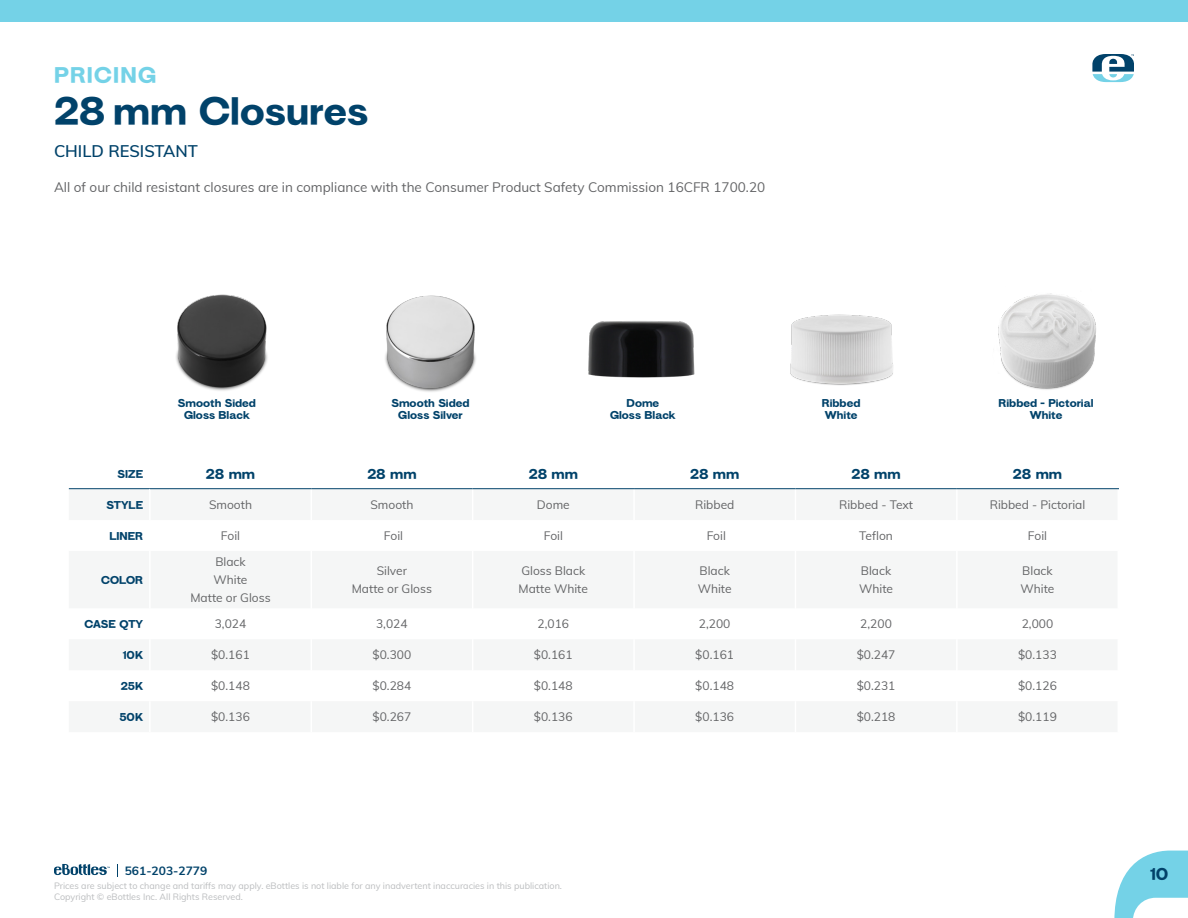
<style>
.page{position:relative;width:1188px;height:918px;background:#fff}
.page>*{position:absolute;margin:0;border:0;box-sizing:border-box;transform-origin:0 0}
.t1{font:42px "BN Times Gothic";color:#01426a}
.t2{font:24px "BN Times Gothic";letter-spacing:.05em;color:#74d2e7}
.t3{font:18px "BN Times Gothic";color:#01426a}
.t4{font:600 16.5px "Muli";color:#01426a}
.t5{font:15px "BN Times Gothic";letter-spacing:-.005em;color:#01426a}
.t6{font:13.5px "Muli";color:#636466}
.t7{font:12px/17.7px "Muli";color:#636466}
.t8{font:12px/12px "BN Times Gothic";color:#01426a;text-align:center}
.t9{font:700 12px "Muli";color:#01426a}
.t10{font:9px/10.5px "Muli";color:#bbbdbf}
</style>
<div class="page">
<svg style="left:1114px;top:851px;width:74px;height:67px"></svg>
<svg style="left:54px;top:864px;width:56px;height:11px"></svg>
<svg style="left:1092px;top:54px;width:42px;height:28px"></svg>
<svg style="left:117px;top:864px;width:1px;height:13px"></svg>
<div style="left:0;top:0;width:1188px;height:22px;background:#74d2e7"></div>
<img style="left:790px;top:314px;width:103px;height:71px">
<svg style="left:69px;top:489px;width:80px;height:1px"></svg>
<svg style="left:151px;top:489px;width:967px;height:1px"></svg>
<hr style="left:311px;top:489px;width:1px;height:31px;background:#fff">
<hr style="left:472px;top:489px;width:1px;height:31px;background:#fff">
<hr style="left:633px;top:489px;width:2px;height:31px;background:#fff">
<hr style="left:795px;top:489px;width:1px;height:31px;background:#fff">
<hr style="left:956px;top:489px;width:2px;height:31px;background:#fff">
<hr style="left:69px;top:488px;width:81px;height:1px;background:#01426a">
<hr style="left:150px;top:488px;width:161px;height:1px;background:#01426a">
<hr style="left:311px;top:488px;width:162px;height:1px;background:#01426a">
<hr style="left:473px;top:488px;width:161px;height:1px;background:#01426a">
<hr style="left:634px;top:488px;width:161px;height:1px;background:#01426a">
<hr style="left:795px;top:488px;width:162px;height:1px;background:#01426a">
<hr style="left:957px;top:488px;width:162px;height:1px;background:#01426a">
<img style="left:176px;top:294px;width:92px;height:97px">
<img style="left:385px;top:295px;width:91px;height:97px">
<img style="left:998px;top:293px;width:98px;height:97px">
<img style="left:588px;top:321px;width:107px;height:57px">
<h2 class="t2" style="left:54px;top:62px;width:104px">PRICING</h2>
<h1 class="t1" style="left:54px;top:89px;width:316px">28 mm Closures</h1>
<h3 class="t4" style="left:54px;top:139px;width:145px">CHILD RESISTANT</h3>
<p class="t6" style="left:54px;top:177px;width:713px">All of our child resistant closures are in compliance with the Consumer Product Safety Commission 16CFR 1700.20</p>
<p class="t8" style="left:178px;top:397px;width:80px">Smooth Sided<br>Gloss Black</p>
<p class="t8" style="left:392px;top:397px;width:80px">Smooth Sided<br>Gloss Silver</p>
<p class="t8" style="left:610px;top:397px;width:67px">Dome<br>Gloss Black</p>
<p class="t8" style="left:822px;top:397px;width:40px;text-align:left">Ribbed<br>White</p>
<p class="t8" style="left:999px;top:397px;width:97px">Ribbed - Pictorial<br>White</p>
<p class="t8" style="left:118px;top:468px;width:27px">SIZE</p>
<p class="t5" style="left:206px;top:466px;width:51px">28 mm</p>
<p class="t5" style="left:367px;top:466px;width:51px">28 mm</p>
<p class="t5" style="left:529px;top:466px;width:51px">28 mm</p>
<p class="t5" style="left:690px;top:466px;width:51px">28 mm</p>
<p class="t5" style="left:852px;top:466px;width:51px">28 mm</p>
<p class="t5" style="left:1013px;top:466px;width:51px">28 mm</p>
<p class="t8" style="left:106px;top:499px;width:38px">STYLE</p>
<p class="t7" style="left:209px;top:495px;width:44px">Smooth</p>
<p class="t7" style="left:370px;top:495px;width:44px">Smooth</p>
<p class="t7" style="left:537px;top:495px;width:34px">Dome</p>
<p class="t7" style="left:695px;top:495px;width:41px">Ribbed</p>
<p class="t7" style="left:839px;top:495px;width:76px">Ribbed - Text</p>
<p class="t7" style="left:990px;top:495px;width:97px">Ribbed - Pictorial</p>
<p class="t8" style="left:109px;top:530px;width:35px">LINER</p>
<p class="t7" style="left:221px;top:526px;width:21px">Foil</p>
<p class="t7" style="left:384px;top:526px;width:21px">Foil</p>
<p class="t7" style="left:544px;top:526px;width:21px">Foil</p>
<p class="t7" style="left:707px;top:526px;width:21px">Foil</p>
<p class="t7" style="left:859px;top:526px;width:35px">Teflon</p>
<p class="t7" style="left:1028px;top:526px;width:21px">Foil</p>
<p class="t8" style="left:101px;top:574px;width:43px">COLOR</p>
<p class="t7" style="left:190px;top:553px;width:82px;text-align:center">Black<br>White<br>Matte or Gloss</p>
<p class="t7" style="left:352px;top:561px;width:82px;text-align:center">Silver<br>Matte or Gloss</p>
<p class="t7" style="left:519px;top:561px;width:71px">Gloss Black<br>Matte White</p>
<p class="t7" style="left:698px;top:561px;width:35px">Black<br>White</p>
<p class="t7" style="left:859px;top:561px;width:35px">Black<br>White</p>
<p class="t7" style="left:1021px;top:561px;width:35px">Black<br>White</p>
<p class="t8" style="left:84px;top:618px;width:60px">CASE QTY</p>
<p class="t7" style="left:215px;top:614px;width:33px">3,024</p>
<p class="t7" style="left:376px;top:614px;width:33px">3,024</p>
<p class="t7" style="left:538px;top:614px;width:33px">2,016</p>
<p class="t7" style="left:699px;top:614px;width:33px">2,200</p>
<p class="t7" style="left:860px;top:614px;width:33px">2,200</p>
<p class="t7" style="left:1022px;top:614px;width:33px">2,000</p>
<p class="t8" style="left:123px;top:649px;width:22px">10K</p>
<p class="t7" style="left:211px;top:645px;width:40px">$0.161</p>
<p class="t7" style="left:373px;top:645px;width:40px">$0.300</p>
<p class="t7" style="left:534px;top:645px;width:40px">$0.161</p>
<p class="t7" style="left:695px;top:645px;width:40px">$0.161</p>
<p class="t7" style="left:857px;top:645px;width:40px">$0.247</p>
<p class="t7" style="left:1018px;top:645px;width:40px">$0.133</p>
<p class="t8" style="left:121px;top:680px;width:24px">25K</p>
<p class="t7" style="left:211px;top:676px;width:40px">$0.148</p>
<p class="t7" style="left:373px;top:676px;width:40px">$0.284</p>
<p class="t7" style="left:534px;top:676px;width:40px">$0.148</p>
<p class="t7" style="left:695px;top:676px;width:40px">$0.148</p>
<p class="t7" style="left:857px;top:676px;width:40px">$0.231</p>
<p class="t7" style="left:1018px;top:676px;width:40px">$0.126</p>
<p class="t8" style="left:119px;top:711px;width:25px">50K</p>
<p class="t7" style="left:211px;top:707px;width:40px">$0.136</p>
<p class="t7" style="left:373px;top:707px;width:40px">$0.267</p>
<p class="t7" style="left:534px;top:707px;width:40px">$0.136</p>
<p class="t7" style="left:695px;top:707px;width:40px">$0.136</p>
<p class="t7" style="left:857px;top:707px;width:40px">$0.218</p>
<p class="t7" style="left:1018px;top:707px;width:40px">$0.119</p>
<p class="t9" style="left:125px;top:862px;width:84px">561-203-2779</p>
<h3 class="t3" style="left:1150px;top:865px;width:20px">10</h3>
<p class="t10" style="left:54px;top:880px;width:510px">Prices are subject to change and tariffs may apply. eBottles is not liable for any inadvertent inaccuracies in this publication.<br>Copyright © eBottles Inc. All Rights Reserved.</p>
</div>
